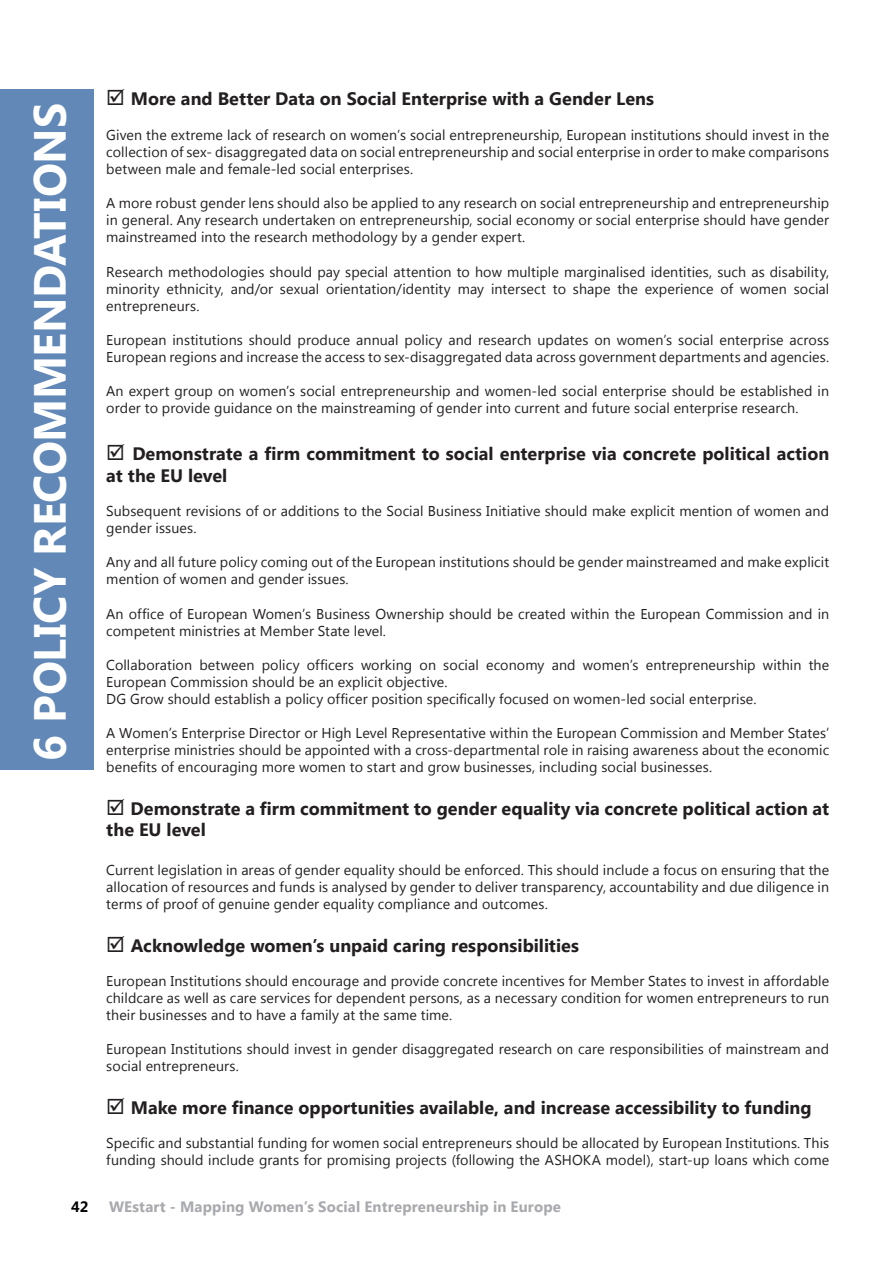
<style>
.page{position:relative;width:893px;height:1263px;background:#fff}
.page>*{position:absolute;margin:0;border:0;box-sizing:border-box;transform-origin:0 0}
.t1{font:700 45px "Segoe UI";letter-spacing:-.01em;color:#fff}
.t2{font:700 18px/21.6px "Segoe UI";color:#231f20}
.t3{font:700 15px "Segoe UI";letter-spacing:.01em;color:#a8a9ad}
.t4{font:700 15px "Segoe UI";color:#000}
.t5{font:14.25px/17.1px "Segoe UI";letter-spacing:.005em;color:#231f20}
</style>
<div class="page">
<div style="left:0;top:89px;width:94px;height:681px;background:#6188b7"></div>
<h1 class="t1" style="left:18px;top:761px;width:660px;rotate:-90deg">6 POLICY RECOMMENDATIONS</h1>
<p class="t2" style="left:106px;top:87px;width:549px">☑ More and Better Data on Social Enterprise with a Gender Lens</p>
<p class="t5" style="left:106px;top:125px;width:724px;text-align:justify">Given the extreme lack of research on women’s social entrepreneurship, European institutions should invest in the collection of sex- disaggregated data on social entrepreneurship and social enterprise in order to make comparisons between male and female-led social enterprises.</p>
<p class="t5" style="left:106px;top:194px;width:724px;text-align:justify">A more robust gender lens should also be applied to any research on social entrepreneurship and entrepreneurship in general. Any research undertaken on entrepreneurship, social economy or social enterprise should have gender mainstreamed into the research methodology by a gender expert.</p>
<p class="t5" style="left:106px;top:262px;width:724px;text-align:justify">Research methodologies should pay special attention to how multiple marginalised identities, such as disability, minority ethnicity, and/or sexual orientation/identity may intersect to shape the experience of women social entrepreneurs.</p>
<p class="t5" style="left:106px;top:331px;width:724px">European institutions should produce annual policy and research updates on women’s social enterprise across<br>European regions and increase the access to sex-disaggregated data across government departments and agencies.</p>
<p class="t5" style="left:106px;top:382px;width:724px">An expert group on women’s social entrepreneurship and women-led social enterprise should be established in order to provide guidance on the mainstreaming of gender into current and future social enterprise research.</p>
<p class="t2" style="left:106px;top:442px;width:724px">☑ Demonstrate a firm commitment to social enterprise via concrete political action at the EU level</p>
<p class="t5" style="left:106px;top:502px;width:724px">Subsequent revisions of or additions to the Social Business Initiative should make explicit mention of women and gender issues.</p>
<p class="t5" style="left:106px;top:553px;width:724px">Any and all future policy coming out of the European institutions should be gender mainstreamed and make explicit mention of women and gender issues.</p>
<p class="t5" style="left:106px;top:604px;width:724px">An office of European Women’s Business Ownership should be created within the European Commission and in competent ministries at Member State level.</p>
<p class="t5" style="left:106px;top:656px;width:724px">Collaboration between policy officers working on social economy and women’s entrepreneurship within the<br>European Commission should be an explicit objective.<br>DG Grow should establish a policy officer position specifically focused on women-led social enterprise.</p>
<p class="t5" style="left:106px;top:724px;width:724px;text-align:justify">A Women’s Enterprise Director or High Level Representative within the European Commission and Member States’ enterprise ministries should be appointed with a cross-departmental role in raising awareness about the economic benefits of encouraging more women to start and grow businesses, including social businesses.</p>
<p class="t2" style="left:106px;top:797px;width:724px">☑ Demonstrate a firm commitment to gender equality via concrete political action at the EU level</p>
<p class="t5" style="left:106px;top:861px;width:724px;text-align:justify">Current legislation in areas of gender equality should be enforced. This should include a focus on ensuring that the allocation of resources and funds is analysed by gender to deliver transparency, accountability and due diligence in terms of proof of genuine gender equality compliance and outcomes.</p>
<p class="t2" style="left:106px;top:933px;width:474px">☑ Acknowledge women’s unpaid caring responsibilities</p>
<p class="t5" style="left:106px;top:971px;width:724px;text-align:justify">European Institutions should encourage and provide concrete incentives for Member States to invest in affordable childcare as well as care services for dependent persons, as a necessary condition for women entrepreneurs to run their businesses and to have a family at the same time.</p>
<p class="t5" style="left:106px;top:1040px;width:724px">European Institutions should invest in gender disaggregated research on care responsibilities of mainstream and social entrepreneurs.</p>
<p class="t2" style="left:106px;top:1095px;width:707px">☑ Make more finance opportunities available, and increase accessibility to funding</p>
<p class="t5" style="left:106px;top:1133px;width:724px">Specific and substantial funding for women social entrepreneurs should be allocated by European Institutions. This funding should include grants for promising projects (following the ASHOKA model), start-up loans which come</p>
<p class="t4" style="left:71px;top:1196px;width:19px">42</p>
<p class="t3" style="left:109px;top:1196px;width:453px">WEstart - Mapping Women’s Social Entrepreneurship in Europe</p>
</div>
